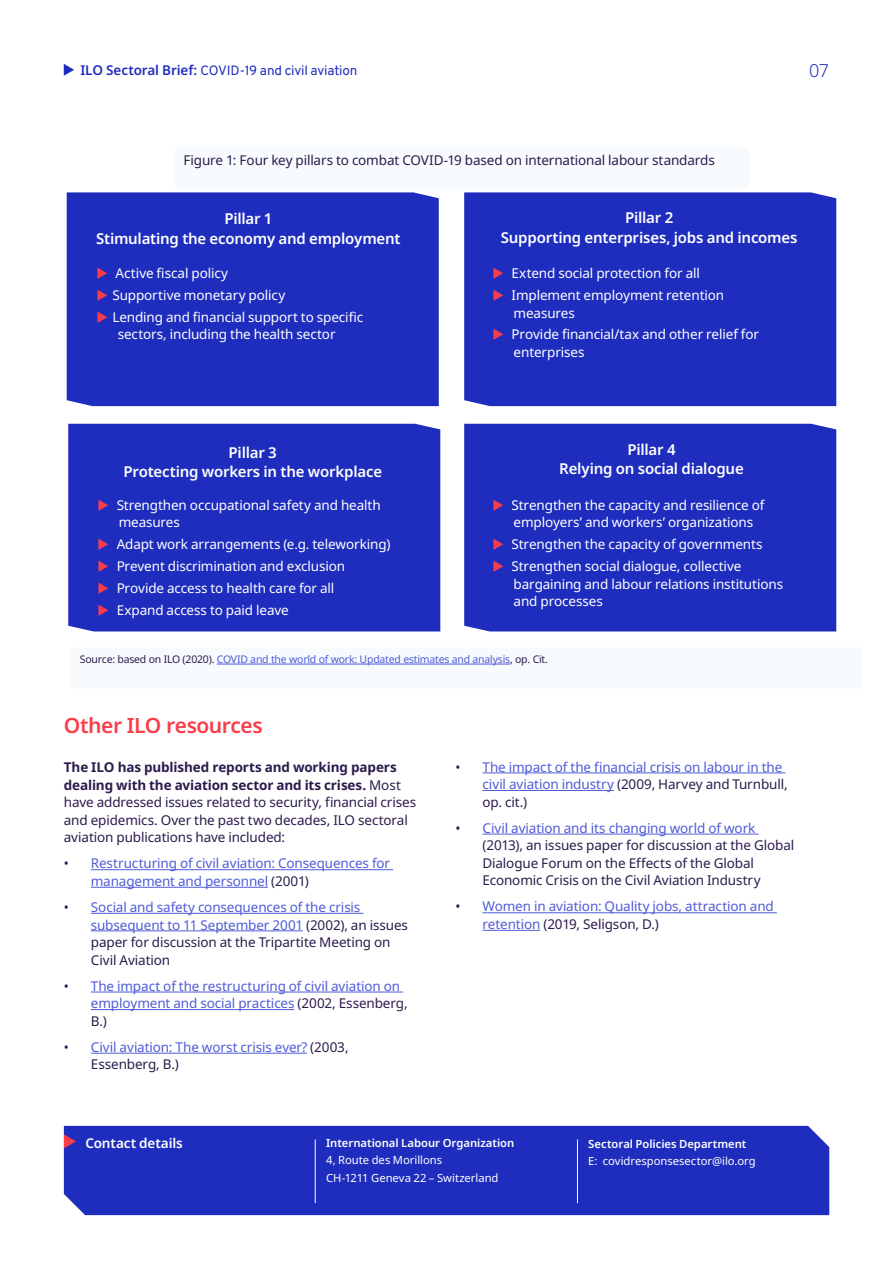
<style>
.page{position:relative;width:893px;height:1263px;background:#fff}
.page>*{position:absolute;margin:0;border:0;box-sizing:border-box;transform-origin:0 0}
.Briefing_A4_-_Sub_he{font:600 21px "Noto Sans";letter-spacing:-.025em;color:#fa3c4b}
.t1{font:300 18px "Noto Sans";color:#1e2dbe}
.Briefing_A4_-_Crossh{font:600 15px/19.5px "Noto Sans";letter-spacing:-.015em;color:#fff;text-align:center}
.Briefing_A4_-_Body{font:13.5px/17.5px "Noto Sans";letter-spacing:-.01em;color:#2c1b4d}
.t2{font:13.5px/17.5px "Noto Sans";letter-spacing:-.01em;color:#fff}
.t3{font:13.5px/17.5px "Noto Sans";letter-spacing:-.01em;color:#4f5cd6}
.Briefing_A4_-_Subhea{font:13.5px "Overpass";letter-spacing:-.01em;color:#1e2dbe}
.Briefing_A4_-_Body-2{font:600 13.5px "Noto Sans";letter-spacing:-.01em;color:#fff}
.Briefing_A4_-_contac{font:11.25px/17.5px "Noto Sans";color:#fff}
.Briefing_A4_-_contac-2{font:600 11.25px/17.5px "Noto Sans";letter-spacing:-.005em;color:#fff}
.Briefing_A4-_footnot{font:10.5px "Noto Sans";letter-spacing:-.02em;color:#4f5cd6}
.s1{font-family:"Noto Sans";font-weight:600}
.s2{color:#2c1b4d}
.s3{font-weight:700}
.s4{color:#4f5cd6}
.s5{font-weight:400}
.s6{font-weight:600}
</style>
<div class="page">
<svg style="left:64px;top:64px;width:10px;height:12px"></svg>
<hr style="left:91px;top:869px;width:302px;height:1px;background:#4f5cd6">
<hr style="left:91px;top:887px;width:177px;height:1px;background:#4f5cd6">
<hr style="left:91px;top:913px;width:272px;height:1px;background:#4f5cd6">
<hr style="left:91px;top:930px;width:212px;height:1px;background:#4f5cd6">
<hr style="left:91px;top:992px;width:312px;height:1px;background:#4f5cd6">
<hr style="left:91px;top:1009px;width:203px;height:1px;background:#4f5cd6">
<hr style="left:91px;top:1053px;width:216px;height:1px;background:#4f5cd6">
<hr style="left:482px;top:772px;width:303px;height:1px;background:#4f5cd6">
<hr style="left:482px;top:790px;width:132px;height:1px;background:#4f5cd6">
<hr style="left:482px;top:834px;width:276px;height:1px;background:#4f5cd6">
<hr style="left:482px;top:912px;width:295px;height:1px;background:#4f5cd6">
<hr style="left:482px;top:930px;width:58px;height:1px;background:#4f5cd6">
<div style="left:64px;top:1126px;width:765px;height:89px;background:#1e2dbe"></div>
<svg style="left:64px;top:1134px;width:12px;height:14px"></svg>
<hr style="left:577px;top:1139px;width:1px;height:64px;background:#fff">
<hr style="left:315px;top:1139px;width:1px;height:64px;background:#fff">
<div style="left:175px;top:147px;width:573px;height:42px;background:#f8fbfe"></div>
<div style="left:67px;top:192px;width:372px;height:214px;background:#1e2dbe"></div>
<div style="left:464px;top:192px;width:372px;height:214px;background:#1e2dbe"></div>
<div style="left:68px;top:424px;width:372px;height:207px;background:#1e2dbe"></div>
<div style="left:464px;top:424px;width:372px;height:207px;background:#1e2dbe"></div>
<div style="left:71px;top:647px;width:791px;height:42px;background:#f8fbfe"></div>
<hr style="left:217px;top:664px;width:293px;height:1px;background:#4f5cd6">
<svg style="left:98px;top:268px;width:9px;height:11px"></svg>
<svg style="left:98px;top:289px;width:9px;height:12px"></svg>
<svg style="left:98px;top:311px;width:9px;height:12px"></svg>
<svg style="left:493px;top:268px;width:10px;height:11px"></svg>
<svg style="left:493px;top:289px;width:10px;height:12px"></svg>
<svg style="left:493px;top:329px;width:10px;height:11px"></svg>
<svg style="left:99px;top:499px;width:9px;height:12px"></svg>
<svg style="left:99px;top:538px;width:9px;height:12px"></svg>
<svg style="left:99px;top:560px;width:9px;height:12px"></svg>
<svg style="left:99px;top:582px;width:9px;height:11px"></svg>
<svg style="left:99px;top:604px;width:9px;height:11px"></svg>
<svg style="left:493px;top:499px;width:10px;height:12px"></svg>
<svg style="left:493px;top:538px;width:10px;height:12px"></svg>
<svg style="left:493px;top:560px;width:10px;height:12px"></svg>
<p class="Briefing_A4_-_Subhea" style="left:80px;top:60px;width:279px"><span class="s1">ILO Sectoral Brief:</span> COVID-19 and civil aviation</p>
<h2 class="t1" style="left:809px;top:57px;width:22px">07</h2>
<p class="Briefing_A4_-_Body" style="left:184px;top:152px;width:533px">Figure 1: Four key pillars to combat COVID-19 based on international labour standards</p>
<p class="Briefing_A4_-_Crossh" style="left:96px;top:210px;width:306px">Pillar 1<br>Stimulating the economy and employment</p>
<p class="Briefing_A4_-_Crossh" style="left:501px;top:208px;width:298px">Pillar 2<br>Supporting enterprises, jobs and incomes</p>
<p class="t2" style="left:116px;top:265px;width:114px">Active fiscal policy</p>
<p class="t2" style="left:112px;top:287px;width:174px">Supportive monetary policy</p>
<p class="t2" style="left:118px;top:308px;width:247px;text-indent:-5px">Lending and financial support to specific sectors, including the health sector</p>
<p class="t2" style="left:512px;top:265px;width:190px">Extend social protection for all</p>
<p class="t2" style="left:512px;top:287px;width:214px">Implement employment retention measures</p>
<p class="t2" style="left:512px;top:326px;width:249px">Provide financial/tax and other relief for enterprises</p>
<p class="Briefing_A4_-_Crossh" style="left:123px;top:443px;width:260px">Pillar 3<br>Protecting workers in the workplace</p>
<p class="Briefing_A4_-_Crossh" style="left:559px;top:440px;width:186px">Pillar 4<br>Relying on social dialogue</p>
<p class="t2" style="left:117px;top:496px;width:265px">Strengthen occupational safety and health measures</p>
<p class="t2" style="left:117px;top:536px;width:275px">Adapt work arrangements (e.g. teleworking)</p>
<p class="t2" style="left:117px;top:558px;width:230px">Prevent discrimination and exclusion</p>
<p class="t2" style="left:117px;top:579px;width:219px">Provide access to health care for all</p>
<p class="t2" style="left:117px;top:601px;width:174px">Expand access to paid leave</p>
<p class="t2" style="left:512px;top:496px;width:254px">Strengthen the capacity and resilience of employers’ and workers’ organizations</p>
<p class="t2" style="left:512px;top:536px;width:253px">Strengthen the capacity of governments</p>
<p class="t2" style="left:512px;top:558px;width:273px">Strengthen social dialogue, collective bargaining and labour relations institutions and processes</p>
<p class="Briefing_A4-_footnot" style="left:80px;top:652px;width:469px"><span class="s2">Source: based on ILO (2020).</span> COVID and the world of work: Updated estimates and analysis<span class="s2">, op. Cit.</span></p>
<p class="Briefing_A4_-_Sub_he" style="left:64px;top:710px;width:200px">Other ILO resources</p>
<p class="Briefing_A4_-_Body" style="left:64px;top:759px;width:354px"><span class="s3">The ILO has published reports and working papers dealing with the aviation sector and its crises.</span> Most have addressed issues related to security, financial crises and epidemics. Over the past two decades, ILO sectoral aviation publications have included:</p>
<p class="t3" style="left:91px;top:855px;width:301px;text-indent:-27px"><span class="s2">•</span> Restructuring of civil aviation: Consequences for management and personnel <span class="s2">(2001)</span></p>
<p class="Briefing_A4_-_Body" style="left:91px;top:898px;width:319px;text-indent:-27px">• <span class="s4">Social and safety consequences of the crisis subsequent to 11 September 2001</span> (2002), an issues paper for discussion at the Tripartite Meeting on Civil Aviation</p>
<p class="t3" style="left:91px;top:977px;width:318px;text-indent:-27px"><span class="s2">•</span> The impact of the restructuring of civil aviation on employment and social practices <span class="s2">(2002, Essenberg,<br>B.)</span></p>
<p class="t3" style="left:91px;top:1038px;width:259px;text-indent:-27px"><span class="s2">•</span> Civil aviation: The worst crisis ever? <span class="s2">(2003,<br>Essenberg, B.)</span></p>
<p class="t3" style="left:482px;top:758px;width:307px;text-indent:-27px"><span class="s2">•</span> The impact of the financial crisis on labour in the civil aviation industry <span class="s2">(2009, Harvey and Turnbull, op. cit.)</span></p>
<p class="Briefing_A4_-_Body" style="left:482px;top:819px;width:313px;text-indent:-27px">• <span class="s4">Civil aviation and its changing world of work </span>(2013), an issues paper for discussion at the Global Dialogue Forum on the Effects of the Global Economic Crisis on the Civil Aviation Industry</p>
<p class="t3" style="left:482px;top:898px;width:293px;text-indent:-27px"><span class="s2">•</span> Women in aviation: Quality jobs, attraction and retention <span class="s2">(2019, Seligson, D.)</span></p>
<p class="Briefing_A4_-_Body-2" style="left:85px;top:1134px;width:99px">Contact details</p>
<p class="Briefing_A4_-_contac-2" style="left:326px;top:1134px;width:190px">International Labour Organization<br><span class="s5">4, Route des Morillons</span></p>
<p class="Briefing_A4_-_contac" style="left:326px;top:1169px;width:174px">CH-1211 Geneva 22 – Switzerland</p>
<p class="Briefing_A4_-_contac" style="left:588px;top:1135px;width:169px"><span class="s6">Sectoral Policies Department<br></span>E: covidresponsesector@ilo.org</p>
</div>
